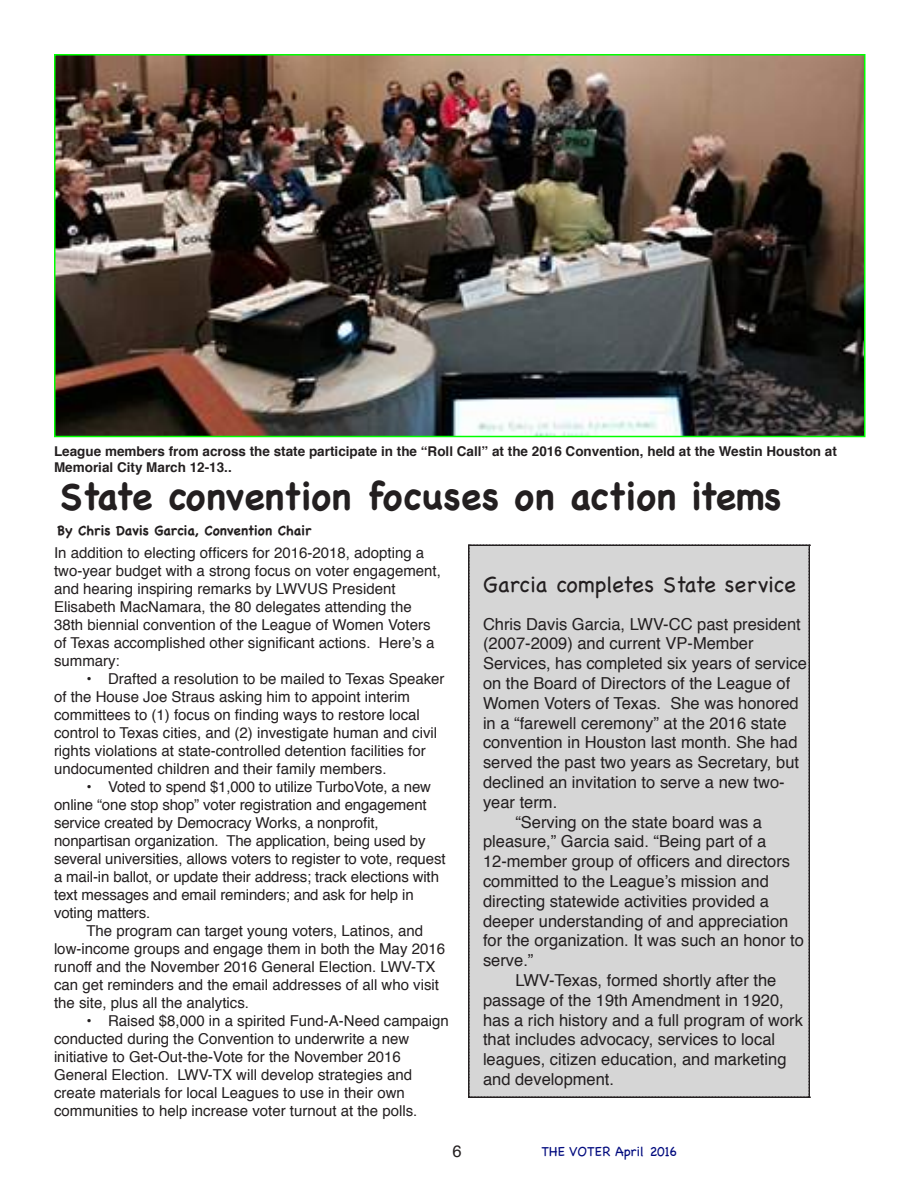
<style>
.page{position:relative;width:918px;height:1188px;background:#fff}
.page>*{position:absolute;margin:0;border:0;box-sizing:border-box;transform-origin:0 0}
.t1{font:700 37.5px "Chalkboard";color:#231f20}
.t2{font:22.5px "Chalkboard";letter-spacing:-.015em;color:#231f20}
.t3{font:16.5px "Helvetica";color:#231f20}
.t4{font:15px/18px "Helvetica";color:#231f20}
.t5{font:700 13.5px/16.2px "Helvetica";color:#231f20}
.t6{font:700 13.5px "Chalkboard";color:#231f20}
.t7{font:13.5px "Chalkboard";color:#000a7e}
</style>
<div class="page">
<div style="left:468px;top:544px;width:342px;height:554px;background:#d6d6d6"></div>
<img style="left:57px;top:57px;width:806px;height:377px">
<div style="left:54px;top:54px;width:812px;height:383px;border:2px solid #0f0"></div>
<p class="t5" style="left:54px;top:444px;width:784px">League members from across the state participate in the “Roll Call” at the 2016 Convention, held at the Westin Houston at<br>Memorial City March 12-13..</p>
<h1 class="t1" style="left:59px;top:474px;width:724px">State convention focuses on action items</h1>
<p class="t6" style="left:57px;top:523px;width:256px">By Chris Davis Garcia, Convention Chair</p>
<p class="t4" style="left:54px;top:544px;width:388px">In addition to electing officers for 2016-2018, adopting a two-year budget with a strong focus on voter engagement, and hearing inspiring remarks by LWVUS President Elisabeth MacNamara, the 80 delegates attending the 38th biennial convention of the League of Women Voters of Texas accomplished other significant actions. Here’s a summary:</p>
<p class="t4" style="left:54px;top:670px;width:392px;text-indent:32px">• Drafted a resolution to be mailed to Texas Speaker of the House Joe Straus asking him to appoint interim committees to (1) focus on finding ways to restore local control to Texas cities, and (2) investigate human and civil rights violations at state-controlled detention facilities for undocumented children and their family members.</p>
<p class="t4" style="left:54px;top:778px;width:393px;text-indent:32px">• Voted to spend $1,000 to utilize TurboVote, a new online “one stop shop” voter registration and engagement service created by Democracy Works, a nonprofit, nonpartisan organization. The application, being used by several universities, allows voters to register to vote, request a mail-in ballot, or update their address; track elections with text messages and email reminders; and ask for help in voting matters.</p>
<p class="t4" style="left:54px;top:922px;width:393px;text-indent:32px">The program can target young voters, Latinos, and low-income groups and engage them in both the May 2016 runoff and the November 2016 General Election. LWV-TX can get reminders and the email addresses of all who visit the site, plus all the analytics.</p>
<p class="t4" style="left:54px;top:1012px;width:396px;text-indent:32px">• Raised $8,000 in a spirited Fund-A-Need campaign conducted during the Convention to underwrite a new initiative to Get-Out-the-Vote for the November 2016<br>General Election. LWV-TX will develop strategies and create materials for local Leagues to use in their own communities to help increase voter turnout at the polls.</p>
<p class="t3" style="left:452px;top:1138px;width:11px">6</p>
<h2 class="t2" style="left:483px;top:571px;width:315px">Garcia completes State service</h2>
<p class="t3" style="left:483px;top:611px;width:319px">Chris Davis Garcia, LWV-CC past president</p>
<p class="t3" style="left:483px;top:631px;width:272px">(2007-2009) and current VP-Member</p>
<p class="t3" style="left:483px;top:651px;width:325px">Services, has completed six years of service</p>
<p class="t3" style="left:483px;top:670px;width:309px">on the Board of Directors of the League of</p>
<p class="t3" style="left:483px;top:690px;width:317px">Women Voters of Texas. She was honored</p>
<p class="t3" style="left:483px;top:710px;width:305px">in a “farewell ceremony” at the 2016 state</p>
<p class="t3" style="left:483px;top:730px;width:316px">convention in Houston last month. She had</p>
<p class="t3" style="left:483px;top:750px;width:318px">served the past two years as Secretary, but</p>
<p class="t3" style="left:483px;top:769px;width:303px">declined an invitation to serve a new two-</p>
<p class="t3" style="left:483px;top:789px;width:76px">year term.</p>
<p class="t3" style="left:515px;top:809px;width:248px">“Serving on the state board was a</p>
<p class="t3" style="left:483px;top:829px;width:285px">pleasure,” Garcia said. “Being part of a</p>
<p class="t3" style="left:483px;top:849px;width:309px">12-member group of officers and directors</p>
<p class="t3" style="left:483px;top:868px;width:287px">committed to the League’s mission and</p>
<p class="t3" style="left:483px;top:888px;width:288px">directing statewide activities provided a</p>
<p class="t3" style="left:483px;top:908px;width:307px">deeper understanding of and appreciation</p>
<p class="t3" style="left:483px;top:928px;width:323px">for the organization. It was such an honor to</p>
<p class="t3" style="left:483px;top:948px;width:52px">serve.”</p>
<p class="t3" style="left:515px;top:967px;width:263px">LWV-Texas, formed shortly after the</p>
<p class="t3" style="left:483px;top:987px;width:302px">passage of the 19th Amendment in 1920,</p>
<p class="t3" style="left:483px;top:1007px;width:322px">has a rich history and a full program of work</p>
<p class="t3" style="left:483px;top:1027px;width:294px">that includes advocacy, services to local</p>
<p class="t3" style="left:483px;top:1047px;width:305px">leagues, citizen education, and marketing</p>
<p class="t3" style="left:483px;top:1066px;width:133px">and development.</p>
<p class="t7" style="left:542px;top:1144px;width:137px">THE VOTER April 2016</p>
</div>
